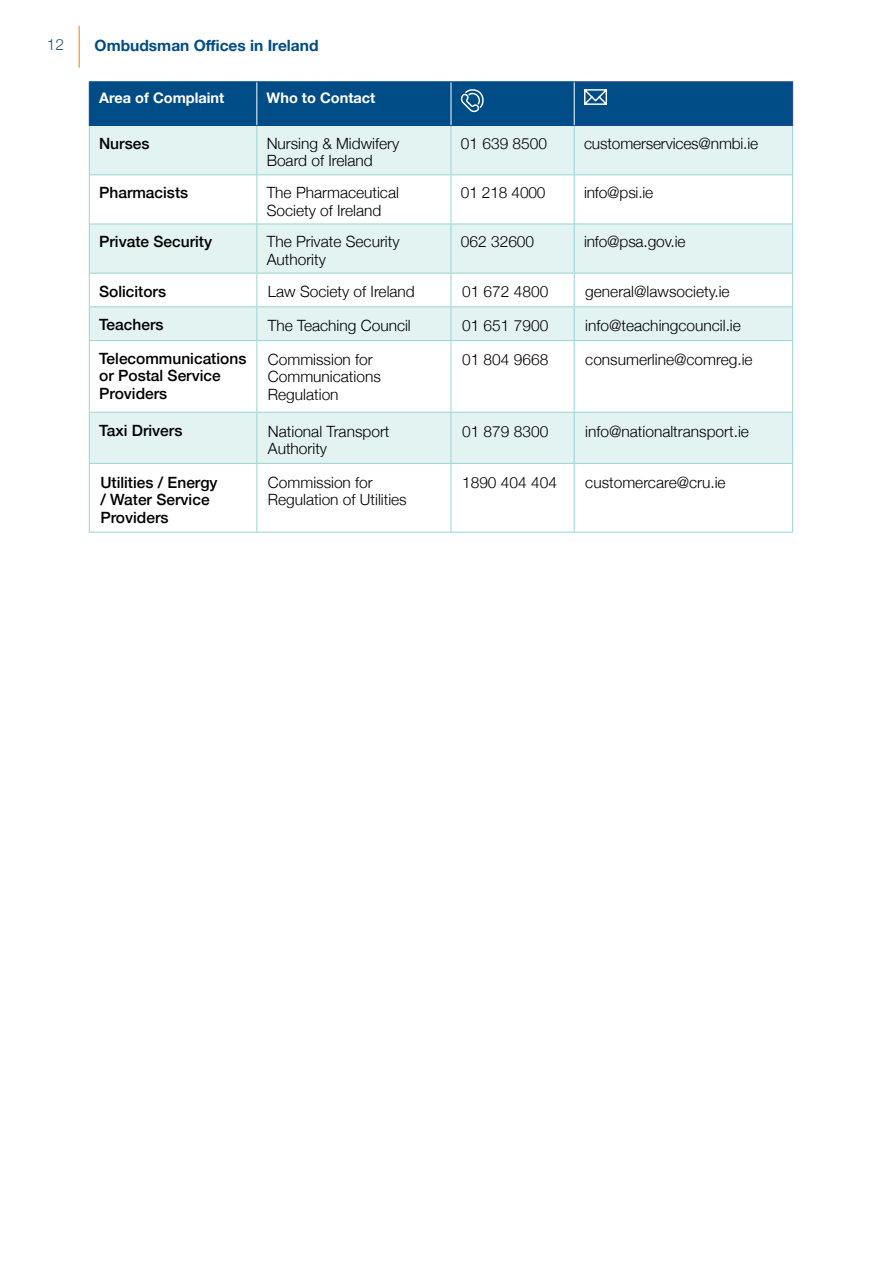
<style>
.page{position:relative;width:887px;height:1261px;background:#fff}
.page>*{position:absolute;margin:0;border:0;box-sizing:border-box;transform-origin:0 0}
.t1{font:300 15.45px/17.4px "Helvetica Neue";color:#000}
.t2{font:500 15.45px/17.4px "Helvetica Neue";color:#000}
.t3{font:700 15.45px "Helvetica Neue";color:#004c86}
.t4{font:300 15.45px "Helvetica Neue";color:#24576a}
.t5{font:700 14.55px "Helvetica Neue";color:#fff}
</style>
<div class="page">
<div style="left:90px;top:126px;width:702px;height:48px;background:#e3f3f1"></div>
<svg style="left:90px;top:175px;width:702px;height:357px"></svg>
<hr style="left:574px;top:81px;width:219px;height:1px;background:#25408f">
<hr style="left:792px;top:82px;width:1px;height:43px;background:#25408f">
<hr style="left:574px;top:125px;width:219px;height:1px;background:#25408f">
<hr style="left:89px;top:126px;width:1px;height:48px;background:#96d5d2">
<hr style="left:256px;top:126px;width:1px;height:48px;background:#96d5d2">
<hr style="left:450px;top:126px;width:1px;height:48px;background:#96d5d2">
<hr style="left:574px;top:126px;width:1px;height:48px;background:#96d5d2">
<hr style="left:792px;top:126px;width:1px;height:48px;background:#96d5d2">
<hr style="left:89px;top:174px;width:168px;height:1px;background:#96d5d2">
<hr style="left:257px;top:174px;width:194px;height:1px;background:#96d5d2">
<hr style="left:451px;top:174px;width:123px;height:1px;background:#96d5d2">
<hr style="left:574px;top:174px;width:219px;height:1px;background:#96d5d2">
<hr style="left:89px;top:224px;width:1px;height:49px;background:#96d5d2">
<hr style="left:89px;top:224px;width:168px;height:1px;background:#96d5d2">
<hr style="left:257px;top:224px;width:194px;height:1px;background:#96d5d2">
<hr style="left:451px;top:224px;width:123px;height:1px;background:#96d5d2">
<hr style="left:574px;top:224px;width:219px;height:1px;background:#96d5d2">
<hr style="left:256px;top:224px;width:1px;height:49px;background:#96d5d2">
<hr style="left:450px;top:224px;width:1px;height:49px;background:#96d5d2">
<hr style="left:574px;top:224px;width:1px;height:49px;background:#96d5d2">
<hr style="left:792px;top:224px;width:1px;height:49px;background:#96d5d2">
<hr style="left:89px;top:273px;width:167px;height:1px;background:#96d5d2">
<hr style="left:89px;top:307px;width:1px;height:33px;background:#96d5d2">
<hr style="left:89px;top:306px;width:167px;height:1px;background:#96d5d2">
<hr style="left:89px;top:340px;width:167px;height:1px;background:#96d5d2">
<hr style="left:89px;top:413px;width:1px;height:50px;background:#96d5d2">
<hr style="left:89px;top:412px;width:167px;height:1px;background:#96d5d2">
<hr style="left:89px;top:175px;width:1px;height:49px;background:#96d5d2">
<hr style="left:256px;top:175px;width:1px;height:49px;background:#96d5d2">
<hr style="left:450px;top:175px;width:1px;height:49px;background:#96d5d2">
<hr style="left:574px;top:175px;width:1px;height:49px;background:#96d5d2">
<hr style="left:792px;top:175px;width:1px;height:49px;background:#96d5d2">
<hr style="left:89px;top:274px;width:1px;height:32px;background:#96d5d2">
<hr style="left:89px;top:341px;width:1px;height:71px;background:#96d5d2">
<hr style="left:256px;top:273px;width:195px;height:1px;background:#96d5d2">
<hr style="left:256px;top:274px;width:1px;height:32px;background:#96d5d2">
<hr style="left:451px;top:273px;width:123px;height:1px;background:#96d5d2">
<hr style="left:450px;top:274px;width:1px;height:32px;background:#96d5d2">
<hr style="left:574px;top:273px;width:219px;height:1px;background:#96d5d2">
<hr style="left:574px;top:274px;width:1px;height:32px;background:#96d5d2">
<hr style="left:792px;top:274px;width:1px;height:32px;background:#96d5d2">
<hr style="left:256px;top:306px;width:195px;height:1px;background:#96d5d2">
<hr style="left:256px;top:307px;width:1px;height:33px;background:#96d5d2">
<hr style="left:451px;top:306px;width:123px;height:1px;background:#96d5d2">
<hr style="left:450px;top:307px;width:1px;height:33px;background:#96d5d2">
<hr style="left:574px;top:306px;width:219px;height:1px;background:#96d5d2">
<hr style="left:574px;top:307px;width:1px;height:33px;background:#96d5d2">
<hr style="left:792px;top:307px;width:1px;height:33px;background:#96d5d2">
<hr style="left:256px;top:340px;width:195px;height:1px;background:#96d5d2">
<hr style="left:256px;top:341px;width:1px;height:71px;background:#96d5d2">
<hr style="left:451px;top:340px;width:123px;height:1px;background:#96d5d2">
<hr style="left:450px;top:341px;width:1px;height:71px;background:#96d5d2">
<hr style="left:574px;top:340px;width:219px;height:1px;background:#96d5d2">
<hr style="left:574px;top:341px;width:1px;height:71px;background:#96d5d2">
<hr style="left:792px;top:341px;width:1px;height:71px;background:#96d5d2">
<hr style="left:256px;top:412px;width:195px;height:1px;background:#96d5d2">
<hr style="left:256px;top:413px;width:1px;height:50px;background:#96d5d2">
<hr style="left:451px;top:412px;width:123px;height:1px;background:#96d5d2">
<hr style="left:450px;top:413px;width:1px;height:50px;background:#96d5d2">
<hr style="left:574px;top:412px;width:219px;height:1px;background:#96d5d2">
<hr style="left:574px;top:413px;width:1px;height:50px;background:#96d5d2">
<hr style="left:792px;top:413px;width:1px;height:50px;background:#96d5d2">
<hr style="left:89px;top:463px;width:168px;height:1px;background:#96d5d2">
<hr style="left:89px;top:464px;width:1px;height:68px;background:#96d5d2">
<hr style="left:257px;top:463px;width:194px;height:1px;background:#96d5d2">
<hr style="left:256px;top:464px;width:1px;height:68px;background:#96d5d2">
<hr style="left:451px;top:463px;width:123px;height:1px;background:#96d5d2">
<hr style="left:450px;top:464px;width:1px;height:68px;background:#96d5d2">
<hr style="left:574px;top:463px;width:219px;height:1px;background:#96d5d2">
<hr style="left:574px;top:464px;width:1px;height:68px;background:#96d5d2">
<hr style="left:792px;top:464px;width:1px;height:68px;background:#96d5d2">
<hr style="left:89px;top:532px;width:168px;height:1px;background:#96d5d2">
<hr style="left:257px;top:532px;width:194px;height:1px;background:#96d5d2">
<hr style="left:451px;top:532px;width:123px;height:1px;background:#96d5d2">
<hr style="left:574px;top:532px;width:219px;height:1px;background:#96d5d2">
<hr style="left:89px;top:81px;width:168px;height:1px;background:#004c86">
<hr style="left:257px;top:81px;width:194px;height:1px;background:#004c86">
<hr style="left:451px;top:81px;width:123px;height:1px;background:#004c86">
<div style="left:89px;top:82px;width:703px;height:44px;background:#004c86"></div>
<hr style="left:79px;top:26px;width:1px;height:42px;background:#f3af34">
<p class="t4" style="left:47px;top:32px;width:19px">12</p>
<p class="t3" style="left:95px;top:33px;width:225px">Ombudsman Offices in Ireland</p>
<p class="t5" style="left:99px;top:87px;width:127px">Area of Complaint</p>
<p class="t5" style="left:267px;top:87px;width:110px">Who to Contact</p>
<p class="t2" style="left:99px;top:134px;width:52px">Nurses</p>
<p class="t1" style="left:267px;top:134px;width:134px">Nursing &amp; Midwifery<br>Board of Ireland</p>
<p class="t1" style="left:461px;top:134px;width:88px">01 639 8500</p>
<p class="t1" style="left:584px;top:134px;width:176px">customerservices@nmbi.ie</p>
<p class="t2" style="left:99px;top:183px;width:91px">Pharmacists</p>
<p class="t1" style="left:267px;top:183px;width:134px">The Pharmaceutical<br>Society of Ireland</p>
<p class="t1" style="left:461px;top:183px;width:86px">01 218 4000</p>
<p class="t1" style="left:584px;top:183px;width:71px">info@psi.ie</p>
<p class="t2" style="left:99px;top:232px;width:115px">Private Security</p>
<p class="t1" style="left:267px;top:232px;width:134px">The Private Security<br>Authority</p>
<p class="t1" style="left:461px;top:232px;width:75px">062 32600</p>
<p class="t1" style="left:584px;top:232px;width:103px">info@psa.gov.ie</p>
<p class="t2" style="left:99px;top:281px;width:69px">Solicitors</p>
<p class="t1" style="left:268px;top:282px;width:148px">Law Society of Ireland</p>
<p class="t1" style="left:462px;top:282px;width:88px">01 672 4800</p>
<p class="t1" style="left:585px;top:282px;width:146px">general@lawsociety.ie</p>
<p class="t2" style="left:99px;top:315px;width:66px">Teachers</p>
<p class="t1" style="left:268px;top:316px;width:144px">The Teaching Council</p>
<p class="t1" style="left:462px;top:316px;width:88px">01 651 7900</p>
<p class="t1" style="left:585px;top:316px;width:157px">info@teachingcouncil.ie</p>
<p class="t2" style="left:99px;top:349px;width:149px">Telecommunications or Postal Service<br>Providers</p>
<p class="t1" style="left:268px;top:350px;width:114px">Commission for<br>Communications<br>Regulation</p>
<p class="t1" style="left:462px;top:350px;width:88px">01 804 9668</p>
<p class="t1" style="left:585px;top:350px;width:169px">consumerline@comreg.ie</p>
<p class="t2" style="left:99px;top:420px;width:85px">Taxi Drivers</p>
<p class="t1" style="left:268px;top:421px;width:123px">National Transport<br>Authority</p>
<p class="t1" style="left:462px;top:421px;width:88px">01 879 8300</p>
<p class="t1" style="left:585px;top:421px;width:165px">info@nationaltransport.ie</p>
<p class="t2" style="left:100px;top:472px;width:119px">Utilities / Energy / Water Service<br>Providers</p>
<p class="t1" style="left:268px;top:472px;width:140px">Commission for<br>Regulation of Utilities</p>
<p class="t1" style="left:462px;top:472px;width:96px">1890 404 404</p>
<p class="t1" style="left:585px;top:472px;width:142px">customercare@cru.ie</p>
</div>
